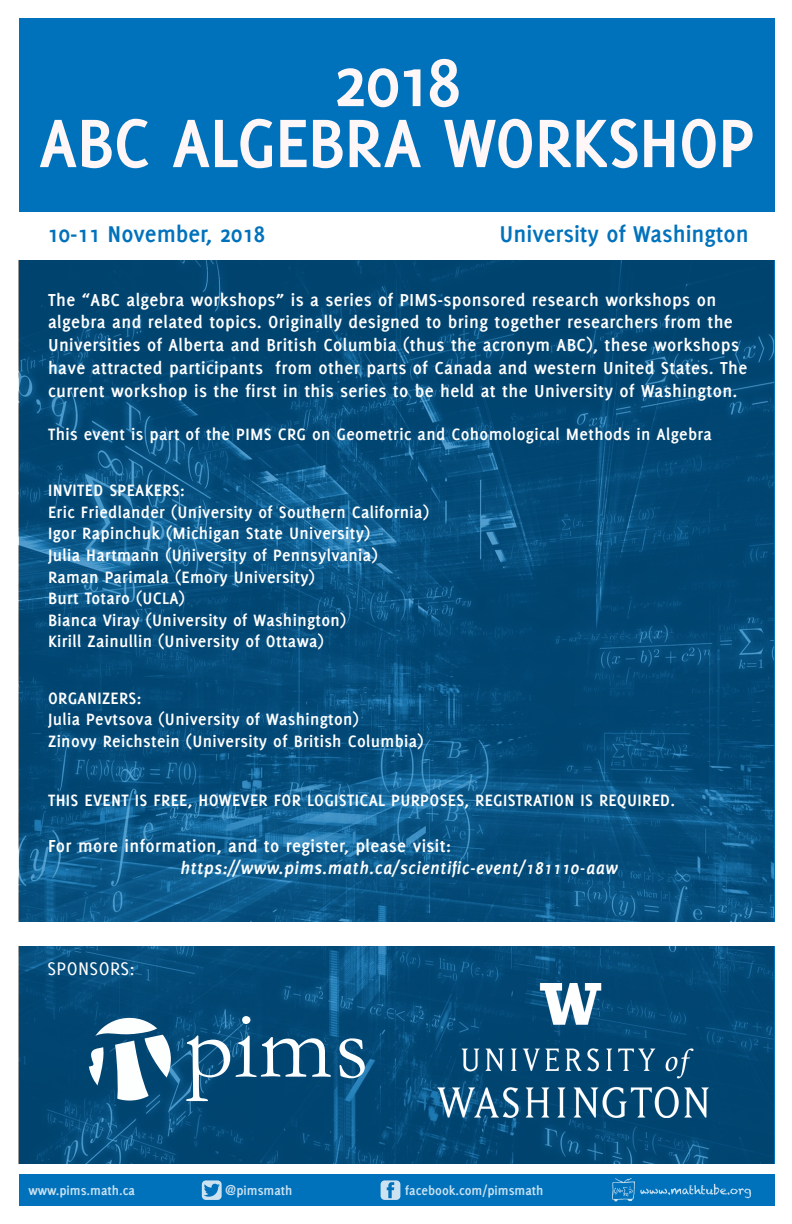
<style>
.page{position:relative;width:792px;height:1224px;background:#fff}
.page>*{position:absolute;margin:0;border:0;box-sizing:border-box;transform-origin:0 0}
.t1{font:94.9px "Garamond";color:#fdfefe}
.t2{font:700 75px "Delicious";letter-spacing:-.015em;color:#fff6f8}
.White_bar_text{font:700 25px "Delicious";color:#0072bc}
.t3{font:20px "Delicious";letter-spacing:.02em;color:#fff}
.t4{font:700 19px/22.8px "Delicious";letter-spacing:.02em;color:#fff}
.t5{font:italic 700 19px/22.8px "Delicious";letter-spacing:.02em;color:#fff}
.t6{font:700 18px "Delicious";letter-spacing:.02em;color:#fff}
.t7{font:700 14px "Delicious";color:#fff}
.s1{font-style:normal}
</style>
<div class="page">
<div style="left:19px;top:18px;width:756px;height:1188px;background:#0072bc"></div>
<svg style="left:381px;top:1180px;width:19px;height:20px"></svg>
<svg style="left:202px;top:1180px;width:20px;height:20px"></svg>
<svg style="left:612px;top:1178px;width:139px;height:24px"></svg>
<img style="left:18px;top:260px;width:755px;height:904px">
<div style="left:10px;top:212px;width:772px;height:48px;background:#fff"></div>
<div style="left:10px;top:922px;width:772px;height:24px;background:#fff"></div>
<div style="left:10px;top:1164px;width:772px;height:10px;background:#fff"></div>
<svg style="left:88px;top:1018px;width:83px;height:83px;background:#7096b0"></svg>
<img style="left:437px;top:984px;width:271px;height:133px">
<p class="t2" style="left:333px;top:39px;width:129px">2018</p>
<p class="t2" style="left:39px;top:100px;width:717px">ABC ALGEBRA WORKSHOP</p>
<p class="White_bar_text" style="left:48px;top:220px;width:219px">10-11 November, 2018</p>
<p class="White_bar_text" style="left:500px;top:220px;width:251px">University of Washington</p>
<p class="t4" style="left:48px;top:288px;width:701px">The “ABC algebra workshops” is a series of PIMS-sponsored research workshops on algebra and related topics. Originally designed to bring together researchers from the Universities of Alberta and British Columbia (thus the acronym ABC), these workshops have attracted participants from other parts of Canada and western United States. The current workshop is the first in this series to be held at the University of Washington.</p>
<p class="t6" style="left:48px;top:424px;width:665px">This event is part of the PIMS CRG on Geometric and Cohomological Methods in Algebra</p>
<p class="t6" style="left:48px;top:480px;width:138px">INVITED SPEAKERS:</p>
<p class="t6" style="left:48px;top:502px;width:383px">Eric Friedlander (University of Southern California)</p>
<p class="t6" style="left:48px;top:523px;width:324px">Igor Rapinchuk (Michigan State University)</p>
<p class="t6" style="left:48px;top:545px;width:331px">Julia Hartmann (University of Pennsylvania)</p>
<p class="t6" style="left:48px;top:566px;width:268px">Raman Parimala (Emory University)</p>
<p class="t6" style="left:48px;top:588px;width:138px">Burt Totaro (UCLA)</p>
<p class="t6" style="left:48px;top:610px;width:300px">Bianca Viray (University of Washington)</p>
<p class="t6" style="left:48px;top:631px;width:277px">Kirill Zainullin (University of Ottawa)</p>
<p class="t6" style="left:48px;top:687px;width:95px">ORGANIZERS:</p>
<p class="t6" style="left:48px;top:709px;width:313px">Julia Pevtsova (University of Washington)</p>
<p class="t6" style="left:48px;top:731px;width:377px">Zinovy Reichstein (University of British Columbia)</p>
<p class="t6" style="left:48px;top:790px;width:629px">THIS EVENT IS FREE, HOWEVER FOR LOGISTICAL PURPOSES, REGISTRATION IS REQUIRED.</p>
<p class="t5" style="left:180px;top:834px;width:439px;text-indent:-132px"><span class="s1">For more information, and to register, please visit: </span>https://www.pims.math.ca/scientific-event/181110-aaw</p>
<p class="t3" style="left:48px;top:957px;width:89px">SPONSORS:</p>
<p class="t1" style="left:185px;top:983px;width:185px">pims</p>
<p class="t7" style="left:28px;top:1182px;width:108px">www.pims.math.ca</p>
<p class="t7" style="left:225px;top:1182px;width:69px">@pimsmath</p>
<p class="t7" style="left:405px;top:1182px;width:140px">facebook.com/pimsmath</p>
</div>
